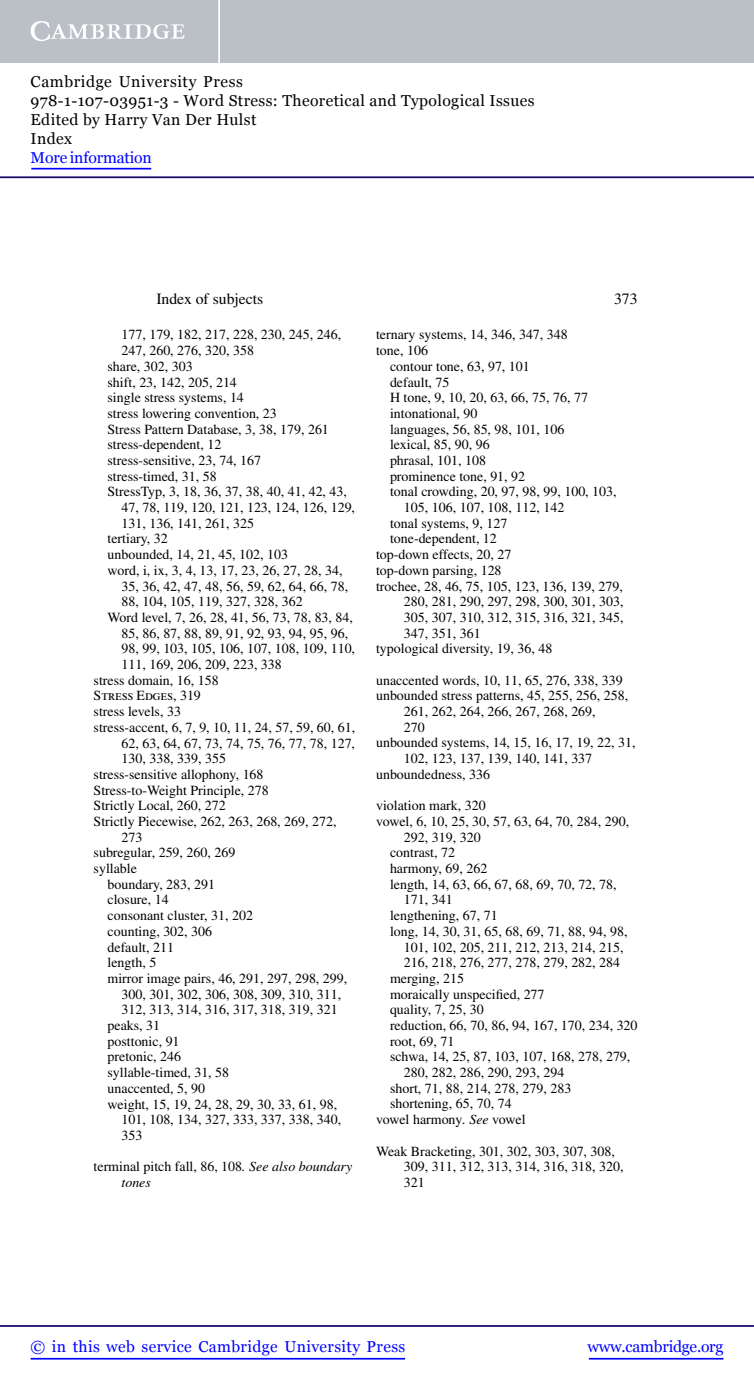
<style>
.page{position:relative;width:754px;height:1385px;background:#fff}
.page>*{position:absolute;margin:0;border:0;box-sizing:border-box;transform-origin:0 0}
.t1{font:15.75px/18.9px "Georgia";letter-spacing:.025em;color:#000}
.t2{font:15.75px "Georgia";letter-spacing:.025em;color:#00f}
.t3{font:15.75px "Times";color:#000}
.t4{font:15.75px "Georgia";letter-spacing:-.015em;color:#00f}
.t5{font:15.75px "Georgia";letter-spacing:-.01em;color:#00f}
.t6{font:14px/15.8px "Times";color:#000}
.t7{font:14px "Times Roman SC";color:#000}
.s1{font-family:"Times"}
.s2{font-style:italic}
</style>
<div class="page">
<hr style="left:589px;top:1358px;width:134px;height:1px;background:#00f">
<hr style="left:0;top:1325px;width:754px;height:1px;background:#150666">
<hr style="left:31px;top:1358px;width:374px;height:1px;background:#00f">
<div style="left:0;top:0;width:754px;height:63px;background:#bac0c6"></div>
<svg style="left:31px;top:21px;width:154px;height:20px"></svg>
<hr style="left:218px;top:0;width:2px;height:63px;background:#fff">
<hr style="left:0;top:176px;width:754px;height:2px;background:#150666">
<hr style="left:31px;top:168px;width:120px;height:1px;background:#00f">
<p class="t1" style="left:31px;top:73px;width:505px">Cambridge University Press<br>978-1-107-03951-3 - Word Stress: Theoretical and Typological Issues Edited by Harry Van Der Hulst<br>Index</p>
<p class="t5" style="left:31px;top:148px;width:123px">More information</p>
<p class="t3" style="left:156px;top:293px;width:108px">Index of subjects</p>
<p class="t3" style="left:614px;top:293px;width:25px">373</p>
<p class="t6" style="left:121px;top:328px;width:221px">177, 179, 182, 217, 228, 230, 245, 246,</p>
<p class="t6" style="left:121px;top:344px;width:134px">247, 260, 276, 320, 358</p>
<p class="t6" style="left:108px;top:359px;width:87px">share, 302, 303</p>
<p class="t6" style="left:108px;top:375px;width:131px">shift, 23, 142, 205, 214</p>
<p class="t6" style="left:108px;top:391px;width:138px">single stress systems, 14</p>
<p class="t6" style="left:108px;top:407px;width:171px">stress lowering convention, 23</p>
<p class="t6" style="left:108px;top:422px;width:223px">Stress Pattern Database, 3, 38, 179, 261</p>
<p class="t6" style="left:108px;top:438px;width:115px">stress-dependent, 12</p>
<p class="t6" style="left:108px;top:454px;width:155px">stress-sensitive, 23, 74, 167</p>
<p class="t6" style="left:108px;top:469px;width:111px">stress-timed, 31, 58</p>
<p class="t6" style="left:108px;top:485px;width:241px">StressTyp, 3, 18, 36, 37, 38, 40, 41, 42, 43,</p>
<p class="t6" style="left:121px;top:501px;width:235px">47, 78, 119, 120, 121, 123, 124, 126, 129,</p>
<p class="t6" style="left:121px;top:516px;width:134px">131, 136, 141, 261, 325</p>
<p class="t6" style="left:108px;top:532px;width:62px">tertiary, 32</p>
<p class="t6" style="left:108px;top:548px;width:182px">unbounded, 14, 21, 45, 102, 103</p>
<p class="t6" style="left:108px;top:563px;width:237px">word, i, ix, 3, 4, 13, 17, 23, 26, 27, 28, 34,</p>
<p class="t6" style="left:121px;top:579px;width:228px">35, 36, 42, 47, 48, 56, 59, 62, 64, 66, 78,</p>
<p class="t6" style="left:121px;top:595px;width:183px">88, 104, 105, 119, 327, 328, 362</p>
<p class="t6" style="left:108px;top:611px;width:247px">Word level, 7, 26, 28, 41, 56, 73, 78, 83, 84,</p>
<p class="t6" style="left:121px;top:626px;width:228px">85, 86, 87, 88, 89, 91, 92, 93, 94, 95, 96,</p>
<p class="t6" style="left:121px;top:642px;width:235px">98, 99, 103, 105, 106, 107, 108, 109, 110,</p>
<p class="t6" style="left:121px;top:658px;width:162px">111, 169, 206, 209, 223, 338</p>
<p class="t6" style="left:94px;top:673px;width:127px">stress domain, 16, 158</p>
<p class="t7" style="left:94px;top:690px;width:109px"><span class="s1">S</span>tress <span class="s1">E</span>dges<span class="s1">, 319</span></p>
<p class="t6" style="left:94px;top:705px;width:89px">stress levels, 33</p>
<p class="t6" style="left:94px;top:720px;width:263px">stress-accent, 6, 7, 9, 10, 11, 24, 57, 59, 60, 61,</p>
<p class="t6" style="left:121px;top:736px;width:235px">62, 63, 64, 67, 73, 74, 75, 76, 77, 78, 127,</p>
<p class="t6" style="left:121px;top:752px;width:106px">130, 338, 339, 355</p>
<p class="t6" style="left:94px;top:767px;width:171px">stress-sensitive allophony, 168</p>
<p class="t6" style="left:94px;top:783px;width:177px">Stress-to-Weight Principle, 278</p>
<p class="t6" style="left:94px;top:799px;width:134px">Strictly Local, 260, 272</p>
<p class="t6" style="left:94px;top:814px;width:244px">Strictly Piecewise, 262, 263, 268, 269, 272,</p>
<p class="t6" style="left:121px;top:830px;width:22px">273</p>
<p class="t6" style="left:94px;top:846px;width:143px">subregular, 259, 260, 269</p>
<p class="t6" style="left:94px;top:862px;width:45px">syllable</p>
<p class="t6" style="left:108px;top:877px;width:109px">boundary, 283, 291</p>
<p class="t6" style="left:108px;top:893px;width:63px">closure, 14</p>
<p class="t6" style="left:108px;top:909px;width:147px">consonant cluster, 31, 202</p>
<p class="t6" style="left:108px;top:924px;width:106px">counting, 302, 306</p>
<p class="t6" style="left:108px;top:940px;width:68px">default, 211</p>
<p class="t6" style="left:108px;top:956px;width:50px">length, 5</p>
<p class="t6" style="left:108px;top:971px;width:241px">mirror image pairs, 46, 291, 297, 298, 299,</p>
<p class="t6" style="left:121px;top:987px;width:221px">300, 301, 302, 306, 308, 309, 310, 311,</p>
<p class="t6" style="left:121px;top:1003px;width:218px">312, 313, 314, 316, 317, 318, 319, 321</p>
<p class="t6" style="left:108px;top:1018px;width:54px">peaks, 31</p>
<p class="t6" style="left:108px;top:1034px;width:74px">posttonic, 91</p>
<p class="t6" style="left:108px;top:1050px;width:75px">pretonic, 246</p>
<p class="t6" style="left:108px;top:1066px;width:123px">syllable-timed, 31, 58</p>
<p class="t6" style="left:108px;top:1081px;width:99px">unaccented, 5, 90</p>
<p class="t6" style="left:108px;top:1097px;width:231px">weight, 15, 19, 24, 28, 29, 30, 33, 61, 98,</p>
<p class="t6" style="left:121px;top:1113px;width:221px">101, 108, 134, 327, 333, 337, 338, 340,</p>
<p class="t6" style="left:121px;top:1128px;width:22px">353</p>
<p class="t6" style="left:121px;top:1160px;width:232px;text-indent:-28px">terminal pitch fall, 86, 108<span class="s2">. See also boundary tones</span></p>
<p class="t6" style="left:376px;top:328px;width:193px">ternary systems, 14, 346, 347, 348</p>
<p class="t6" style="left:376px;top:344px;width:53px">tone, 106</p>
<p class="t6" style="left:390px;top:359px;width:141px">contour tone, 63, 97, 101</p>
<p class="t6" style="left:390px;top:375px;width:61px">default, 75</p>
<p class="t6" style="left:390px;top:391px;width:199px">H tone, 9, 10, 20, 63, 66, 75, 76, 77</p>
<p class="t6" style="left:390px;top:407px;width:89px">intonational, 90</p>
<p class="t6" style="left:390px;top:422px;width:176px">languages, 56, 85, 98, 101, 106</p>
<p class="t6" style="left:390px;top:438px;width:101px">lexical, 85, 90, 96</p>
<p class="t6" style="left:390px;top:454px;width:98px">phrasal, 101, 108</p>
<p class="t6" style="left:390px;top:469px;width:137px">prominence tone, 91, 92</p>
<p class="t6" style="left:390px;top:485px;width:228px">tonal crowding, 20, 97, 98, 99, 100, 103,</p>
<p class="t6" style="left:404px;top:501px;width:162px">105, 106, 107, 108, 112, 142</p>
<p class="t6" style="left:390px;top:516px;width:119px">tonal systems, 9, 127</p>
<p class="t6" style="left:390px;top:532px;width:108px">tone-dependent, 12</p>
<p class="t6" style="left:376px;top:548px;width:137px">top-down effects, 20, 27</p>
<p class="t6" style="left:376px;top:563px;width:127px">top-down parsing, 128</p>
<p class="t6" style="left:376px;top:579px;width:248px">trochee, 28, 46, 75, 105, 123, 136, 139, 279,</p>
<p class="t6" style="left:404px;top:595px;width:221px">280, 281, 290, 297, 298, 300, 301, 303,</p>
<p class="t6" style="left:404px;top:610px;width:221px">305, 307, 310, 312, 315, 316, 321, 345,</p>
<p class="t6" style="left:404px;top:626px;width:78px">347, 351, 361</p>
<p class="t6" style="left:376px;top:642px;width:178px">typological diversity, 19, 36, 48</p>
<p class="t6" style="left:376px;top:673px;width:248px">unaccented words, 10, 11, 65, 276, 338, 339</p>
<p class="t6" style="left:376px;top:689px;width:254px">unbounded stress patterns, 45, 255, 256, 258,</p>
<p class="t6" style="left:404px;top:705px;width:193px">261, 262, 264, 266, 267, 268, 269,</p>
<p class="t6" style="left:404px;top:720px;width:22px">270</p>
<p class="t6" style="left:376px;top:736px;width:261px">unbounded systems, 14, 15, 16, 17, 19, 22, 31,</p>
<p class="t6" style="left:404px;top:752px;width:190px">102, 123, 137, 139, 140, 141, 337</p>
<p class="t6" style="left:376px;top:767px;width:115px">unboundedness, 336</p>
<p class="t6" style="left:376px;top:799px;width:111px">violation mark, 320</p>
<p class="t6" style="left:376px;top:814px;width:255px">vowel, 6, 10, 25, 30, 57, 63, 64, 70, 284, 290,</p>
<p class="t6" style="left:404px;top:830px;width:78px">292, 319, 320</p>
<p class="t6" style="left:390px;top:846px;width:67px">contrast, 72</p>
<p class="t6" style="left:390px;top:862px;width:99px">harmony, 69, 262</p>
<p class="t6" style="left:390px;top:877px;width:228px">length, 14, 63, 66, 67, 68, 69, 70, 72, 78,</p>
<p class="t6" style="left:404px;top:893px;width:50px">171, 341</p>
<p class="t6" style="left:390px;top:909px;width:109px">lengthening, 67, 71</p>
<p class="t6" style="left:390px;top:924px;width:239px">long, 14, 30, 31, 65, 68, 69, 71, 88, 94, 98,</p>
<p class="t6" style="left:404px;top:940px;width:221px">101, 102, 205, 211, 212, 213, 214, 215,</p>
<p class="t6" style="left:404px;top:956px;width:218px">216, 218, 276, 277, 278, 279, 282, 284</p>
<p class="t6" style="left:390px;top:971px;width:76px">merging, 215</p>
<p class="t6" style="left:390px;top:987px;width:156px">moraically unspecified, 277</p>
<p class="t6" style="left:390px;top:1003px;width:95px">quality, 7, 25, 30</p>
<p class="t6" style="left:390px;top:1018px;width:249px">reduction, 66, 70, 86, 94, 167, 170, 234, 320</p>
<p class="t6" style="left:390px;top:1034px;width:66px">root, 69, 71</p>
<p class="t6" style="left:390px;top:1050px;width:242px">schwa, 14, 25, 87, 103, 107, 168, 278, 279,</p>
<p class="t6" style="left:404px;top:1066px;width:162px">280, 282, 286, 290, 293, 294</p>
<p class="t6" style="left:390px;top:1081px;width:183px">short, 71, 88, 214, 278, 279, 283</p>
<p class="t6" style="left:390px;top:1097px;width:123px">shortening, 65, 70, 74</p>
<p class="t6" style="left:376px;top:1113px;width:151px">vowel harmony<span class="s2">. See</span> vowel</p>
<p class="t6" style="left:404px;top:1144px;width:221px;text-indent:-28px">Weak Bracketing, 301, 302, 303, 307, 308,<br>309, 311, 312, 313, 314, 316, 318, 320,<br>321</p>
<p class="t2" style="left:31px;top:1336px;width:376px">© in this web service Cambridge University Press</p>
<p class="t4" style="left:588px;top:1336px;width:137px">www.cambridge.org</p>
</div>
